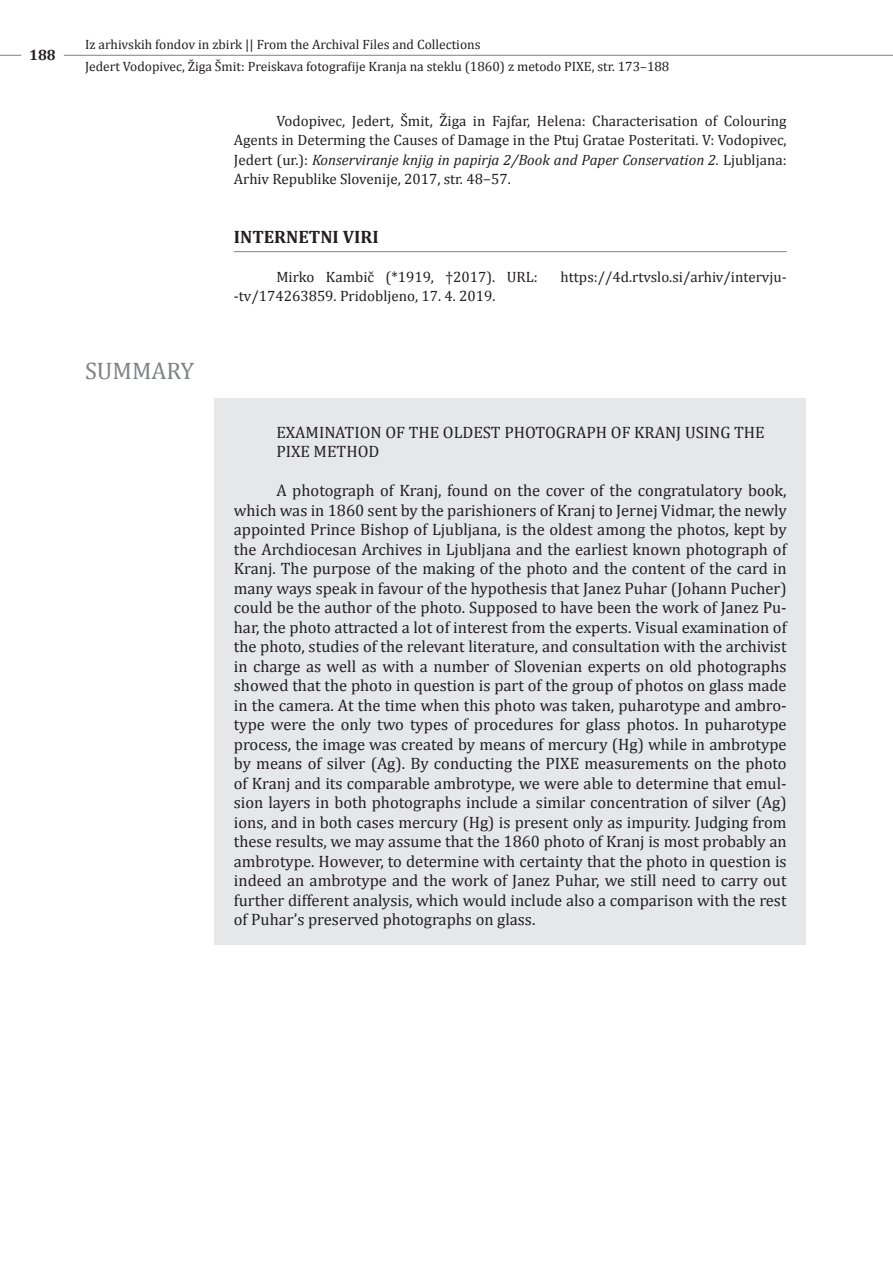
<style>
.page{position:relative;width:893px;height:1263px;background:#fff}
.page>*{position:absolute;margin:0;border:0;box-sizing:border-box;transform-origin:0 0}
.naslov_sklopa{font:24px "Cambria";color:#808285}
.viri__literatura_nas{font:700 18px "Cambria";color:#231f20}
.summary{font:16.5px/19.5px "Cambria";color:#231f20;text-align:justify}
.zusammenfasung_naslo{font:16.5px/19.5px "Cambria";color:#231f20}
.literatura{font:15px/19.5px "Cambria";color:#231f20;text-align:justify}
.t1{font:700 15px "Cambria";color:#231f20}
.t2{font:13.5px "Cambria";color:#231f20}
.s1{font-style:italic}
</style>
<div class="page">
<hr style="left:64px;top:55px;width:829px;height:1px;background:#808285">
<svg style="left:0;top:55px;width:21px;height:1px"></svg>
<div style="left:215px;top:399px;width:591px;height:546px;background:#e6e7e9"></div>
<hr style="left:234px;top:251px;width:553px;height:1px;background:#808285">
<p class="t1" style="left:29px;top:45px;width:28px">188</p>
<p class="t2" style="left:85px;top:36px;width:397px">Iz arhivskih fondov in zbirk || From the Archival Files and Collections</p>
<p class="t2" style="left:85px;top:59px;width:586px">Jedert Vodopivec, Žiga Šmit: Preiskava fotografije Kranja na steklu (1860) z metodo PIXE, str. 173–188</p>
<p class="literatura" style="left:234px;top:111px;width:554px;text-indent:43px">Vodopivec, Jedert, Šmit, Žiga in Fajfar, Helena: Characterisation of Colouring Agents in Determing the Causes of Damage in the Ptuj Gratae Posteritati. V: Vodopivec, Jedert (ur.): <span class="s1">Konserviranje knjig in papirja 2/Book and Paper Conservation 2.</span> Ljubljana:<br>Arhiv Republike Slovenije, 2017, str. 48−57.</p>
<p class="naslov_sklopa" style="left:85px;top:357px;width:111px">SUMMARY</p>
<p class="viri__literatura_nas" style="left:234px;top:224px;width:146px">INTERNETNI VIRI</p>
<p class="literatura" style="left:276px;top:267px;width:263px">Mirko Kambič (*1919, †2017). URL:</p>
<p class="literatura" style="left:561px;top:267px;width:228px">https://4d.rtvslo.si/arhiv/intervju-</p>
<p class="literatura" style="left:234px;top:286px;width:263px">-tv/174263859. Pridobljeno, 17. 4. 2019.</p>
<p class="zusammenfasung_naslo" style="left:276px;top:422px;width:490px">EXAMINATION OF THE OLDEST PHOTOGRAPH OF KRANJ USING THE<br>PIXE METHOD</p>
<p class="summary" style="left:234px;top:481px;width:554px;text-indent:43px">A photograph of Kranj, found on the cover of the congratulatory book, which was in 1860 sent by the parishioners of Kranj to Jernej Vidmar, the newly appointed Prince Bishop of Ljubljana, is the oldest among the photos, kept by the Archdiocesan Archives in Ljubljana and the earliest known photograph of Kranj. The purpose of the making of the photo and the content of the card in many ways speak in favour of the hypothesis that Janez Puhar (Johann Pucher) could be the author of the photo. Supposed to have been the work of Janez Pu&shy;har, the photo attracted a lot of interest from the experts. Visual examination of the photo, studies of the relevant literature, and consultation with the archivist in charge as well as with a number of Slovenian experts on old photographs showed that the photo in question is part of the group of photos on glass made in the camera. At the time when this photo was taken, puharotype and ambro&shy;type were the only two types of procedures for glass photos. In puharotype process, the image was created by means of mercury (Hg) while in ambrotype by means of silver (Ag). By conducting the PIXE measurements on the photo of Kranj and its comparable ambrotype, we were able to determine that emul&shy;sion layers in both photographs include a similar concentration of silver (Ag) ions, and in both cases mercury (Hg) is present only as impurity. Judging from these results, we may assume that the 1860 photo of Kranj is most probably an ambrotype. However, to determine with certainty that the photo in question is indeed an ambrotype and the work of Janez Puhar, we still need to carry out further different analysis, which would include also a comparison with the rest of Puhar’s preserved photographs on glass.</p>
</div>
